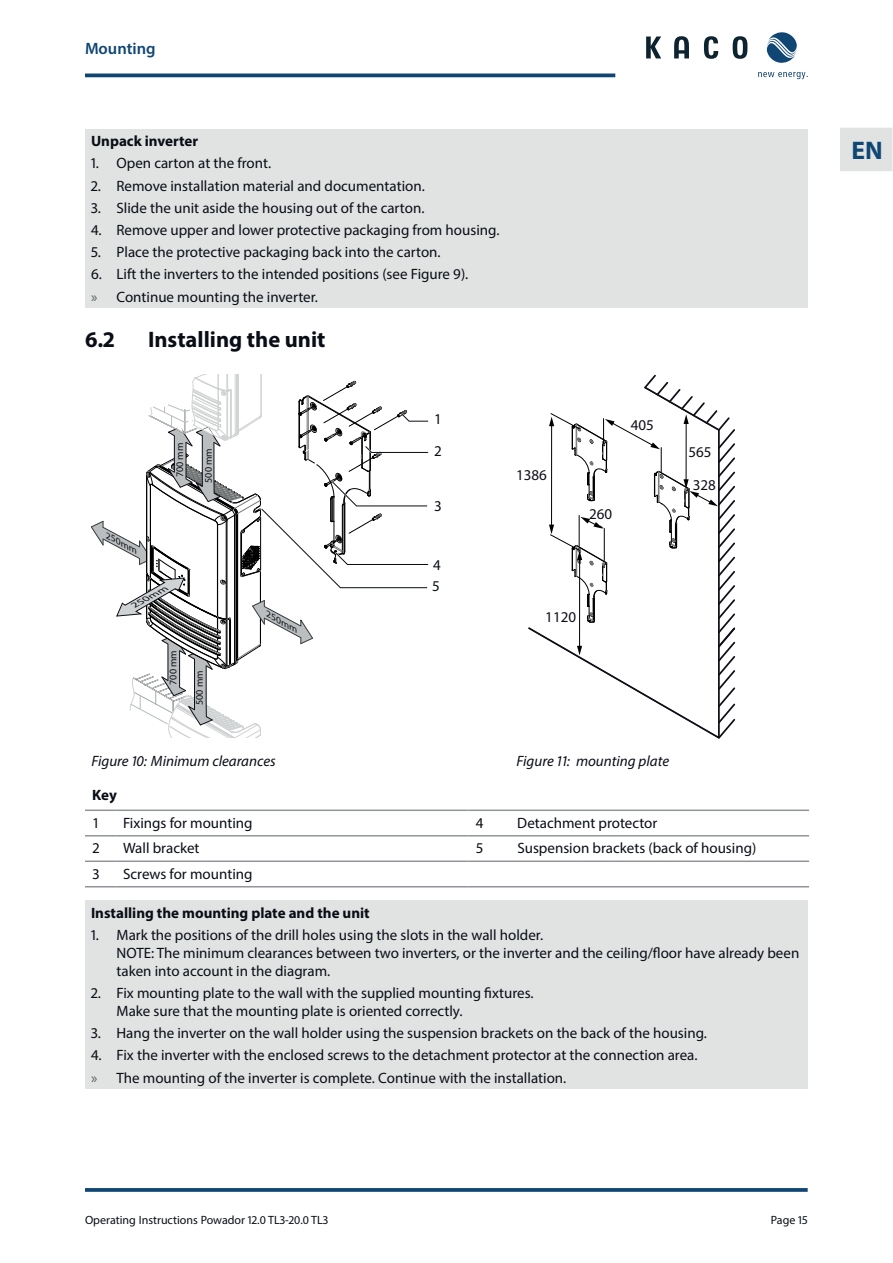
<style>
.page{position:relative;width:893px;height:1263px;background:#fff}
.page>*{position:absolute;margin:0;border:0;box-sizing:border-box;transform-origin:0 0}
.t1{font:700 25.5px "Myriad Pro";color:#0f4673}
.t2{font:700 22.5px "Myriad Pro";color:#090d15}
.t3{font:600 16.5px "Myriad Pro";color:#0f4673}
.t4{font:15px/18px "Myriad Pro";color:#090d15}
.t5{font:700 15px "Myriad Pro";color:#090d15}
.t6{font:italic 15px "Myriad Pro";color:#090d15}
.t7{font:15px "Myriad Pro";color:#0e0e17}
.t8{font:12px "Myriad Pro";color:#090d15}
.t9{font:10.05px "Myriad Pro";color:#0e0e17}
.t10{font:italic 8.55px "Myriad Pro";color:#0e0e17;scale:1.29 1}
.t11{font:italic 8.4px "Myriad Pro";color:#0e0e17;scale:1.45 1}
.s1{color:#575d5e}
</style>
<div class="page">
<div style="left:841px;top:128px;width:51px;height:43px;background:#e1e2e2"></div>
<div style="left:840px;top:128px;width:52px;height:43px;border:1px solid #e1e2e2"></div>
<svg style="left:85px;top:1188px;width:723px;height:4px;background:#1d517b"></svg>
<svg style="left:646px;top:36px;width:101px;height:23px"></svg>
<svg style="left:767px;top:32px;width:30px;height:31px"></svg>
<svg style="left:758px;top:72px;width:50px;height:7px"></svg>
<hr style="left:85px;top:74px;width:530px;height:3px;background:#0f4673">
<div style="left:85px;top:129px;width:723px;height:179px;background:#e1e2e2"></div>
<svg style="left:91px;top:375px;width:338px;height:362px"></svg>
<svg style="left:528px;top:374px;width:208px;height:365px"></svg>
<hr style="left:85px;top:810px;width:31px;height:1px;background:#919597">
<hr style="left:116px;top:810px;width:353px;height:1px;background:#919597">
<hr style="left:469px;top:810px;width:340px;height:1px;background:#919597">
<hr style="left:85px;top:835px;width:31px;height:2px;background:#919597">
<hr style="left:116px;top:835px;width:353px;height:2px;background:#919597">
<hr style="left:469px;top:835px;width:340px;height:2px;background:#919597">
<hr style="left:85px;top:861px;width:31px;height:1px;background:#919597">
<hr style="left:116px;top:861px;width:353px;height:1px;background:#919597">
<hr style="left:469px;top:861px;width:340px;height:1px;background:#919597">
<hr style="left:85px;top:886px;width:31px;height:2px;background:#919597">
<hr style="left:116px;top:886px;width:353px;height:2px;background:#919597">
<hr style="left:469px;top:886px;width:340px;height:2px;background:#919597">
<div style="left:85px;top:900px;width:723px;height:189px;background:#e1e2e2"></div>
<p class="t3" style="left:85px;top:42px;width:72px">Mounting</p>
<p class="t5" style="left:91px;top:135px;width:109px">Unpack inverter</p>
<p class="t4" style="left:91px;top:155px;width:182px">1. Open carton at the front.</p>
<p class="t4" style="left:91px;top:177px;width:335px">2. Remove installation material and documentation.</p>
<p class="t4" style="left:91px;top:200px;width:335px">3. Slide the unit aside the housing out of the carton.</p>
<p class="t4" style="left:91px;top:222px;width:410px">4. Remove upper and lower protective packaging from housing.</p>
<p class="t4" style="left:91px;top:244px;width:351px">5. Place the protective packaging back into the carton.</p>
<p class="t4" style="left:91px;top:264px;width:379px;line-height:22.2px">6. Lift the inverters to the intended positions (see Figure 9). <span class="s1">»</span> Continue mounting the inverter.</p>
<h2 class="t2" style="left:85px;top:331px;width:31px">6.2</h2>
<h2 class="t2" style="left:148px;top:331px;width:179px">Installing the unit</h2>
<p class="t9" style="left:176px;top:477px;width:36px;rotate:-90deg">700 mm</p>
<p class="t9" style="left:204px;top:483px;width:36px;rotate:-90deg">500 mm</p>
<p class="t10" style="left:109px;top:532px;width:29px;rotate:28deg">250mm</p>
<p class="t11" style="left:132px;top:603px;width:29px;rotate:-28deg">250mm</p>
<p class="t9" style="left:169px;top:685px;width:36px;rotate:-90deg">700 mm</p>
<p class="t9" style="left:196px;top:705px;width:36px;rotate:-90deg">500 mm</p>
<p class="t10" style="left:269px;top:611px;width:29px;rotate:28deg">250mm</p>
<p class="t4" style="left:434px;top:405px;width:9px;line-height:31.3px">1<br>2</p>
<p class="t4" style="left:434px;top:498px;width:9px">3</p>
<p class="t4" style="left:432px;top:555px;width:10px;line-height:21.1px">4<br>5</p>
<p class="t7" style="left:516px;top:470px;width:32px">1386</p>
<p class="t7" style="left:631px;top:419px;width:25px">405</p>
<p class="t7" style="left:589px;top:508px;width:25px">260</p>
<p class="t7" style="left:545px;top:611px;width:32px">1120</p>
<p class="t7" style="left:688px;top:446px;width:25px">565</p>
<p class="t7" style="left:693px;top:479px;width:25px">328</p>
<p class="t6" style="left:91px;top:755px;width:186px">Figure 10: Minimum clearances</p>
<p class="t6" style="left:516px;top:755px;width:154px">Figure 11: mounting plate</p>
<p class="t5" style="left:92px;top:790px;width:26px">Key</p>
<p class="t4" style="left:92px;top:814px;width:9px">1</p>
<p class="t4" style="left:123px;top:814px;width:131px">Fixings for mounting</p>
<p class="t4" style="left:476px;top:814px;width:9px">4</p>
<p class="t4" style="left:517px;top:814px;width:142px">Detachment protector</p>
<p class="t4" style="left:92px;top:840px;width:9px">2</p>
<p class="t4" style="left:123px;top:840px;width:78px">Wall bracket</p>
<p class="t4" style="left:476px;top:840px;width:9px">5</p>
<p class="t4" style="left:517px;top:840px;width:240px">Suspension brackets (back of housing)</p>
<p class="t4" style="left:92px;top:865px;width:9px">3</p>
<p class="t4" style="left:123px;top:865px;width:131px">Screws for mounting</p>
<p class="t5" style="left:91px;top:907px;width:280px">Installing the mounting plate and the unit</p>
<p class="t4" style="left:117px;top:927px;width:684px;text-indent:-26px">1. Mark the positions of the drill holes using the slots in the wall holder.<br>NOTE: The minimum clearances between two inverters, or the inverter and the ceiling/floor have already been taken into account in the diagram.</p>
<p class="t4" style="left:117px;top:985px;width:418px;text-indent:-26px">2. Fix mounting plate to the wall with the supplied mounting fixtures.<br>Make sure that the mounting plate is oriented correctly.</p>
<p class="t4" style="left:91px;top:1025px;width:617px">3. Hang the inverter on the wall holder using the suspension brackets on the back of the housing.</p>
<p class="t4" style="left:91px;top:1045px;width:608px;line-height:22.2px">4. Fix the inverter with the enclosed screws to the detachment protector at the connection area. <span class="s1">»</span> The mounting of the inverter is complete. Continue with the installation.</p>
<h1 class="t1" style="left:851px;top:140px;width:33px">EN</h1>
<p class="t8" style="left:85px;top:1215px;width:245px">Operating Instructions Powador 12.0 TL3-20.0 TL3</p>
<p class="t8" style="left:771px;top:1215px;width:38px">Page 15</p>
</div>
